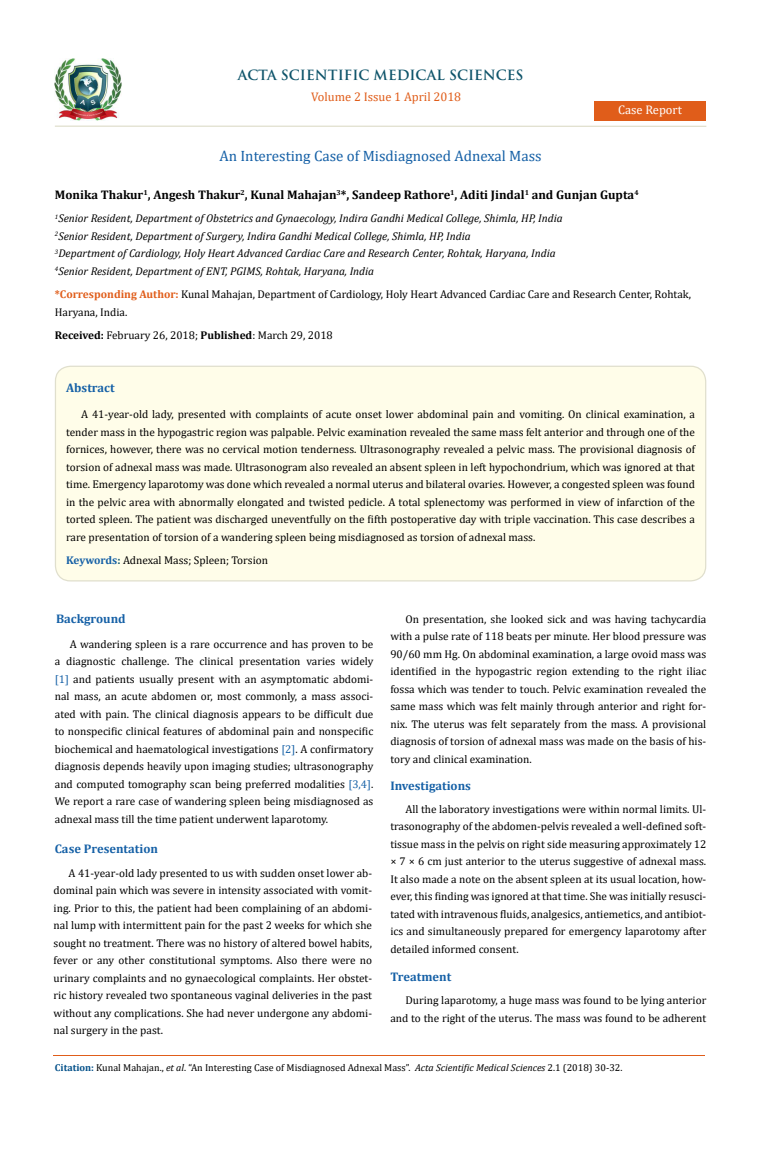
<style>
.page{position:relative;width:764px;height:1153px;background:#fff}
.page>*{position:absolute;margin:0;border:0;box-sizing:border-box;transform-origin:0 0}
.t1{font:15px "Cambria";color:#1560a6}
.t2{font:700 13.75px "Trajan Pro";color:#0e546a}
.t3{font:700 12.5px "Cambria";color:#000}
.t4{font:700 12.5px "Cambria";color:#1560a6}
.t5{font:12.5px "Cambria";color:#e05d1a}
.t6{font:12.5px "Cambria";color:#fff}
.t7{font:11.25px/17.5px "Cambria";color:#000;text-align:justify}
.t8{font:italic 11.25px/17.5px "Cambria";color:#000}
.t9{font:10px "Cambria";color:#000}
.s1{font-weight:700;color:#e05d1a}
.s2{font-weight:700}
.s3{font-weight:700;color:#1560a6}
.s4{font-weight:700;color:#0e546a}
.s5{color:#1560a6}
.s6{font-weight:700;color:#035089}
.s7{font-style:italic}
</style>
<div class="page">
<img style="left:54px;top:59px;width:67px;height:61px">
<div style="left:594px;top:101px;width:111px;height:20px;background:#e05d1a"></div>
<div style="left:55px;top:366px;width:650px;height:215px;background:#fffde9;border-radius:15px"></div>
<div style="left:55px;top:366px;width:651px;height:215px;border:1px solid #e0dfcd;border-radius:15px"></div>
<hr style="left:54px;top:1055px;width:651px;height:1px;background:#e05d1a">
<hr style="left:55px;top:126px;width:651px;height:1px;background:#e0dfcd">
<p class="t2" style="left:238px;top:66px;width:287px">ACTA SCIENTIFIC MEDICAL SCIENCES</p>
<p class="t5" style="left:311px;top:90px;width:152px">Volume 2 Issue 1 April 2018</p>
<p class="t6" style="left:618px;top:102px;width:65px">Case Report</p>
<h1 class="t1" style="left:219px;top:147px;width:324px">An Interesting Case of Misdiagnosed Adnexal Mass</h1>
<p class="t3" style="left:55px;top:186px;width:585px">Monika Thakur<sup>1</sup>, Angesh Thakur<sup>2</sup>, Kunal Mahajan<sup>3</sup>*, Sandeep Rathore<sup>1</sup>, Aditi Jindal<sup>1</sup> and Gunjan Gupta<sup>4</sup></p>
<p class="t8" style="left:55px;top:209px;width:509px"><sup>1</sup>Senior Resident, Department of Obstetrics and Gynaecology, Indira Gandhi Medical College, Shimla, HP, India <sup>2</sup>Senior Resident, Department of Surgery, Indira Gandhi Medical College, Shimla, HP, India<br><sup>3</sup>Department of Cardiology, Holy Heart Advanced Cardiac Care and Research Center, Rohtak, Haryana, India <sup>4</sup>Senior Resident, Department of ENT, PGIMS, Rohtak, Haryana, India</p>
<p class="t7" style="left:55px;top:285px;width:637px"><span class="s1">*Corresponding Author:</span> Kunal Mahajan, Department of Cardiology, Holy Heart Advanced Cardiac Care and Research Center, Rohtak,<br>Haryana, India.</p>
<p class="t7" style="left:55px;top:326px;width:279px"><span class="s2">Received:</span> February 26, 2018; <span class="s2">Published</span>: March 29, 2018</p>
<p class="t4" style="left:66px;top:379px;width:50px">Abstract</p>
<p class="t7" style="left:66px;top:405px;width:630px;text-indent:15px">A 41-year-old lady, presented with complaints of acute onset lower abdominal pain and vomiting. On clinical examination, a tender mass in the hypogastric region was palpable. Pelvic examination revealed the same mass felt anterior and through one of the fornices, however, there was no cervical motion tenderness. Ultrasonography revealed a pelvic mass. The provisional diagnosis of torsion of adnexal mass was made. Ultrasonogram also revealed an absent spleen in left hypochondrium, which was ignored at that time. Emergency laparotomy was done which revealed a normal uterus and bilateral ovaries. However, a congested spleen was found in the pelvic area with abnormally elongated and twisted pedicle. A total splenectomy was performed in view of infarction of the torted spleen. The patient was discharged uneventfully on the fifth postoperative day with triple vaccination. This case describes a rare presentation of torsion of a wandering spleen being misdiagnosed as torsion of adnexal mass.</p>
<p class="t7" style="left:66px;top:551px;width:203px"><span class="s3">Keywords</span><span class="s4">:</span> Adnexal Mass; Spleen; Torsion</p>
<p class="t4" style="left:56px;top:610px;width:71px">Background</p>
<p class="t7" style="left:55px;top:635px;width:320px;text-indent:15px">A wandering spleen is a rare occurrence and has proven to be a diagnostic challenge. The clinical presentation varies widely <span class="s5">[1]</span> and patients usually present with an asymptomatic abdomi&shy;nal mass, an acute abdomen or, most commonly, a mass associ&shy;ated with pain. The clinical diagnosis appears to be difficult due to nonspecific clinical features of abdominal pain and nonspecific biochemical and haematological investigations <span class="s5">[2]</span>. A confirmatory diagnosis depends heavily upon imaging studies; ultrasonography and computed tomography scan being preferred modalities <span class="s5">[3,4]</span>.<br>We report a rare case of wandering spleen being misdiagnosed as adnexal mass till the time patient underwent laparotomy.</p>
<p class="t4" style="left:55px;top:839px;width:105px">Case Presentation</p>
<p class="t7" style="left:54px;top:864px;width:320px;text-indent:15px">A 41-year-old lady presented to us with sudden onset lower ab&shy;dominal pain which was severe in intensity associated with vomit&shy;ing. Prior to this, the patient had been complaining of an abdomi&shy;nal lump with intermittent pain for the past 2 weeks for which she sought no treatment. There was no history of altered bowel habits, fever or any other constitutional symptoms. Also there were no urinary complaints and no gynaecological complaints. Her obstet&shy;ric history revealed two spontaneous vaginal deliveries in the past without any complications. She had never undergone any abdomi&shy;nal surgery in the past.</p>
<p class="t7" style="left:390px;top:610px;width:317px;text-indent:15px">On presentation, she looked sick and was having tachycardia with a pulse rate of 118 beats per minute. Her blood pressure was 90/60 mm Hg. On abdominal examination, a large ovoid mass was identified in the hypogastric region extending to the right iliac fossa which was tender to touch. Pelvic examination revealed the same mass which was felt mainly through anterior and right for&shy;nix. The uterus was felt separately from the mass. A provisional diagnosis of torsion of adnexal mass was made on the basis of his&shy;tory and clinical examination.</p>
<p class="t4" style="left:390px;top:777px;width:82px">Investigations</p>
<p class="t7" style="left:390px;top:800px;width:317px;text-indent:15px">All the laboratory investigations were within normal limits. Ul&shy;trasonography of the abdomen-pelvis revealed a well-defined soft&shy;tissue mass in the pelvis on right side measuring approximately 12 × 7 × 6 cm just anterior to the uterus suggestive of adnexal mass.<br>It also made a note on the absent spleen at its usual location, how&shy;ever, this finding was ignored at that time. She was initially resusci&shy;tated with intravenous fluids, analgesics, antiemetics, and antibiot&shy;ics and simultaneously prepared for emergency laparotomy after detailed informed consent.</p>
<p class="t4" style="left:390px;top:968px;width:62px">Treatment</p>
<p class="t7" style="left:390px;top:991px;width:317px;text-align:right">During laparotomy, a huge mass was found to be lying anterior and to the right of the uterus. The mass was found to be adherent</p>
<p class="t9" style="left:55px;top:1061px;width:569px"><span class="s6">Citation:</span> Kunal Mahajan., <span class="s7">et al</span>. “An Interesting Case of Misdiagnosed Adnexal Mass”. <span class="s7">Acta Scientific Medical Sciences</span> 2.1 (2018) 30-32.</p>
</div>
